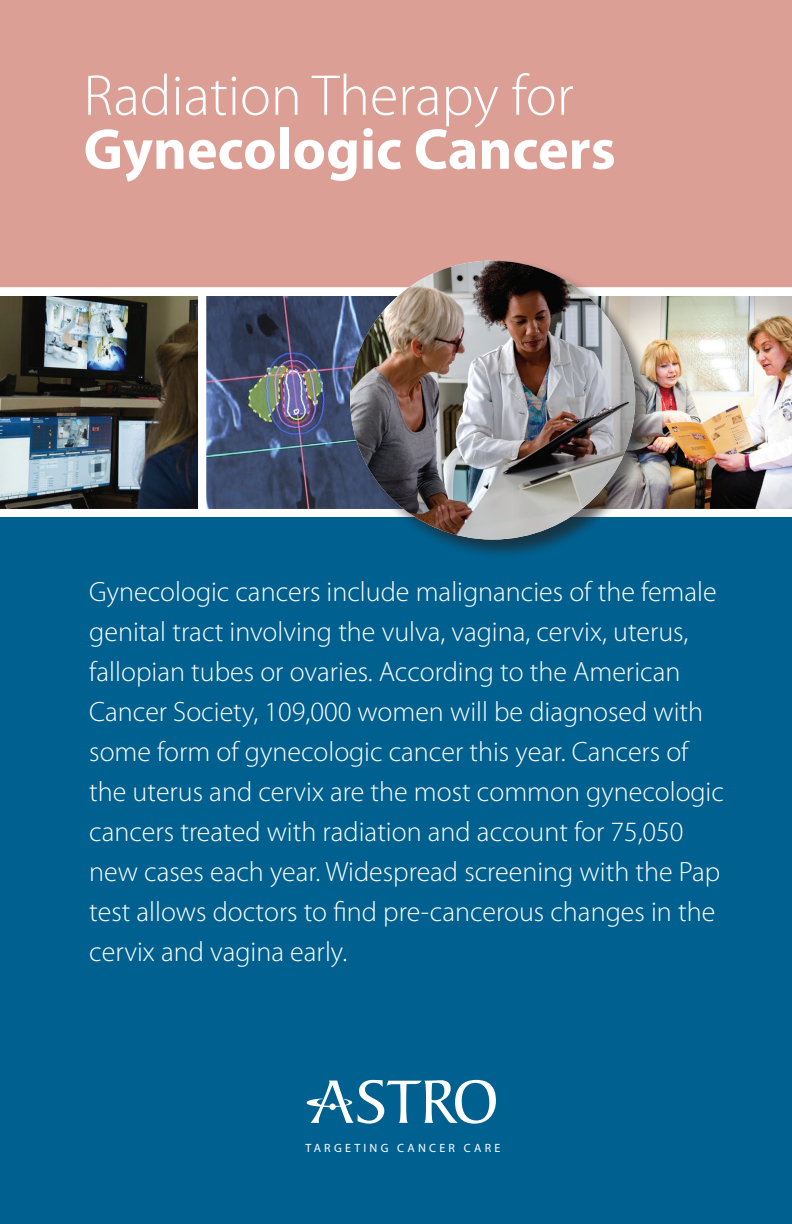
<style>
.page{position:relative;width:792px;height:1224px;background:#fff}
.page>*{position:absolute;margin:0;border:0;box-sizing:border-box;transform-origin:0 0}
.t1{font:300 58px "Myriad Pro";color:#fff}
.t2{font:700 58px "Myriad Pro";color:#fff}
.t3{font:300 28px/40px "Myriad Pro";color:#fff}
.t4{font:12px "Myriad Pro";letter-spacing:.27em;color:#fff}
</style>
<div class="page">
<div style="left:0;top:0;width:792px;height:288px;background:#db9f96"></div>
<img style="left:656px;top:296px;width:136px;height:213px">
<img style="left:0;top:296px;width:349px;height:213px">
<div style="left:0;top:517px;width:792px;height:707px;background:#006191"></div>
<svg style="left:307px;top:1080px;width:189px;height:44px"></svg>
<div style="left:0;top:287px;width:792px;height:8px;background:#fff"></div>
<div style="left:349px;top:259px;width:307px;height:301px;background:#231f20;opacity:.65"></div>
<img style="left:350px;top:261px;width:285px;height:279px">
<div style="left:198px;top:292px;width:8px;height:217px;background:#fff"></div>
<p class="t1" style="left:84px;top:61px;width:492px">Radiation Therapy for</p>
<p class="t2" style="left:84px;top:111px;width:534px">Gynecologic Cancers</p>
<p class="t3" style="left:89px;top:572px;width:636px">Gynecologic cancers include malignancies of the female genital tract involving the vulva, vagina, cervix, uterus, fallopian tubes or ovaries. According to the American Cancer Society, 109,000 women will be diagnosed with some form of gynecologic cancer this year. Cancers of the uterus and cervix are the most common gynecologic cancers treated with radiation and account for 75,050 new cases each year. Widespread screening with the Pap test allows doctors to find pre-cancerous changes in the cervix and vagina early.</p>
<p class="t4" style="left:305px;top:1140px;width:196px">TARGETING CANCER CARE</p>
</div>
